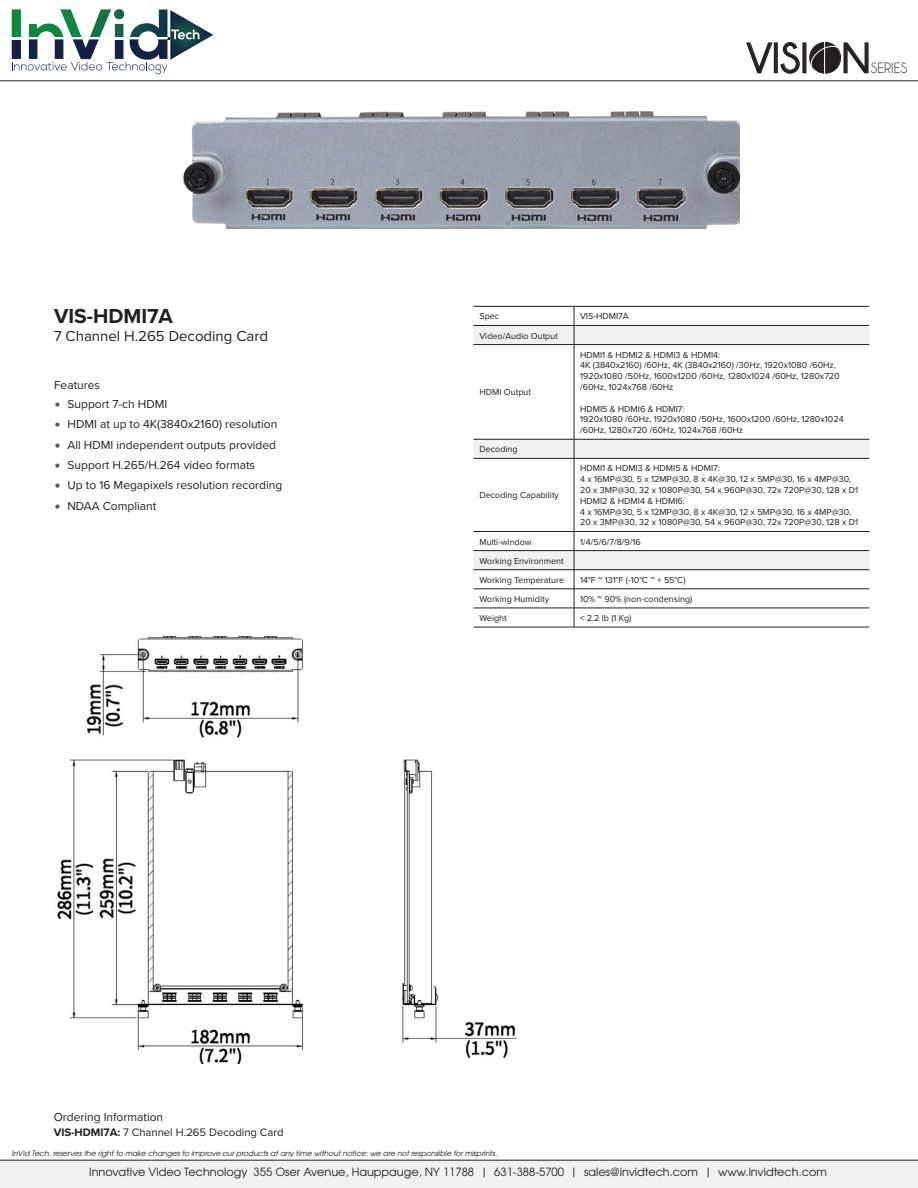
<style>
.page{position:relative;width:918px;height:1188px;background:#fff}
.page>*{position:absolute;margin:0;border:0;box-sizing:border-box;transform-origin:0 0}
.t1{font:700 43.2px "Champagne&Limousines";color:#231f20}
.t2{font:700 21px "Proxima Nova";color:#231f20}
.t3{font:15.15px "Champagne&Limousines";color:#231f20}
.t4{font:15px "Proxima Nova";color:#231f20}
.t5{font:12px "Proxima Nova";color:#231f20}
.t6{font:11.25px "Te X Gyre Adventor";color:#231f20}
.t7{font:11.25px "Proxima Nova";color:#231f20}
.t8{font:9px/10.8px "Proxima Nova";color:#231f20}
.t9{font:italic 7.5px "Te X Gyre Adventor";color:#231f20}
.s1{font-family:"Te X Gyre Adventor";font-size:11.25px;color:#5a595c}
.s2{font-weight:700}
</style>
<div class="page">
<svg style="left:473px;top:326px;width:396px;height:243px"></svg>
<hr style="left:473px;top:306px;width:101px;height:1px;background:#231f20">
<hr style="left:574px;top:306px;width:295px;height:1px;background:#231f20">
<hr style="left:473px;top:325px;width:101px;height:1px;background:#231f20">
<hr style="left:574px;top:325px;width:295px;height:1px;background:#231f20">
<hr style="left:473px;top:344px;width:101px;height:1px;background:#231f20">
<hr style="left:574px;top:344px;width:295px;height:1px;background:#231f20">
<hr style="left:473px;top:439px;width:101px;height:1px;background:#231f20">
<hr style="left:574px;top:439px;width:295px;height:1px;background:#231f20">
<hr style="left:473px;top:458px;width:101px;height:1px;background:#231f20">
<hr style="left:574px;top:458px;width:295px;height:1px;background:#231f20">
<hr style="left:473px;top:531px;width:101px;height:1px;background:#231f20">
<hr style="left:574px;top:531px;width:295px;height:1px;background:#231f20">
<hr style="left:473px;top:550px;width:101px;height:1px;background:#231f20">
<hr style="left:574px;top:550px;width:295px;height:1px;background:#231f20">
<hr style="left:473px;top:569px;width:101px;height:1px;background:#231f20">
<hr style="left:574px;top:569px;width:295px;height:1px;background:#231f20">
<hr style="left:473px;top:589px;width:101px;height:1px;background:#231f20">
<hr style="left:574px;top:589px;width:295px;height:1px;background:#231f20">
<hr style="left:473px;top:608px;width:101px;height:1px;background:#231f20">
<hr style="left:574px;top:608px;width:295px;height:1px;background:#231f20">
<hr style="left:473px;top:627px;width:101px;height:1px;background:#231f20">
<hr style="left:574px;top:627px;width:295px;height:1px;background:#231f20">
<svg style="left:574px;top:307px;width:1px;height:37px"></svg>
<hr style="left:574px;top:345px;width:1px;height:94px;background:#231f20">
<svg style="left:574px;top:439px;width:1px;height:19px"></svg>
<hr style="left:574px;top:459px;width:1px;height:72px;background:#231f20">
<svg style="left:574px;top:532px;width:1px;height:95px"></svg>
<img style="left:183px;top:112px;width:556px;height:117px">
<img style="left:57px;top:636px;width:460px;height:428px">
<svg style="left:0;top:9px;width:918px;height:72px"></svg>
<svg style="left:12px;top:9px;width:201px;height:65px"></svg>
<div style="left:0;top:1160px;width:918px;height:28px;background:#f0f1f2"></div>
<svg style="left:746px;top:42px;width:27px;height:32px"></svg>
<div style="left:774px;top:42px;width:4px;height:31px;border:1px solid #231f20"></div>
<svg style="left:780px;top:41px;width:89px;height:33px"></svg>
<hr style="left:824px;top:41px;width:1px;height:33px;background:#fff">
<p class="t2" style="left:54px;top:300px;width:120px">VIS-HDMI7A</p>
<p class="t4" style="left:54px;top:325px;width:215px">7 Channel H.265 Decoding Card</p>
<p class="t5" style="left:54px;top:376px;width:48px">Features</p>
<p class="t5" style="left:54px;top:395px;width:115px"><span class="s1">•</span> Support 7-ch HDMI</p>
<p class="t5" style="left:54px;top:415px;width:225px"><span class="s1">•</span> HDMI at up to 4K(3840x2160) resolution</p>
<p class="t5" style="left:54px;top:436px;width:224px"><span class="s1">•</span> All HDMI independent outputs provided</p>
<p class="t5" style="left:54px;top:456px;width:203px"><span class="s1">•</span> Support H.265/H.264 video formats</p>
<p class="t5" style="left:54px;top:476px;width:230px"><span class="s1">•</span> Up to 16 Megapixels resolution recording</p>
<p class="t5" style="left:54px;top:497px;width:104px"><span class="s1">•</span> NDAA Compliant</p>
<p class="t5" style="left:54px;top:1108px;width:111px">Ordering Information</p>
<p class="t7" style="left:54px;top:1124px;width:231px"><span class="s2">VIS-HDMI7A:</span> 7 Channel H.265 Decoding Card</p>
<p class="t8" style="left:479px;top:311px;width:21px">Spec</p>
<p class="t8" style="left:580px;top:311px;width:50px">VIS-HDMI7A</p>
<p class="t8" style="left:479px;top:330px;width:80px">Video/Audio Output</p>
<p class="t1" style="left:747px;top:34px;width:125px">VISION</p>
<p class="t3" style="left:870px;top:59px;width:39px">SERIES</p>
<p class="t8" style="left:479px;top:387px;width:53px">HDMI Output</p>
<p class="t8" style="left:479px;top:444px;width:40px">Decoding</p>
<p class="t8" style="left:479px;top:490px;width:81px">Decoding Capability</p>
<p class="t8" style="left:580px;top:349px;width:142px">HDMI1 &amp; HDMI2 &amp; HDMI3 &amp; HDMI4:</p>
<p class="t8" style="left:580px;top:360px;width:261px">4K (3840x2160) /60Hz, 4K (3840x2160) /30Hz, 1920x1080 /60Hz,<br>1920x1080 /50Hz, 1600x1200 /60Hz, 1280x1024 /60Hz, 1280x720 /60Hz, 1024x768 /60Hz</p>
<p class="t8" style="left:580px;top:403px;width:106px">HDMI5 &amp; HDMI6 &amp; HDMI7:</p>
<p class="t8" style="left:580px;top:414px;width:265px">1920x1080 /60Hz, 1920x1080 /50Hz, 1600x1200 /60Hz, 1280x1024 /60Hz, 1280x720 /60Hz, 1024x768 /60Hz</p>
<p class="t8" style="left:580px;top:463px;width:141px">HDMI1 &amp; HDMI3 &amp; HDMI5 &amp; HDMI7:</p>
<p class="t8" style="left:580px;top:473px;width:280px">4 x 16MP@30, 5 x 12MP@30, 8 x 4K@30, 12 x 5MP@30, 16 x 4MP@30,<br>20 x 3MP@30, 32 x 1080P@30, 54 x 960P@30, 72x 720P@30, 128 x D1</p>
<p class="t8" style="left:580px;top:495px;width:106px">HDMI2 &amp; HDMI4 &amp; HDMI6:</p>
<p class="t8" style="left:580px;top:506px;width:280px">4 x 16MP@30, 5 x 12MP@30, 8 x 4K@30, 12 x 5MP@30, 16 x 4MP@30,<br>20 x 3MP@30, 32 x 1080P@30, 54 x 960P@30, 72x 720P@30, 128 x D1</p>
<p class="t8" style="left:479px;top:536px;width:54px">Multi-window</p>
<p class="t8" style="left:580px;top:536px;width:62px">1/4/5/6/7/8/9/16</p>
<p class="t8" style="left:479px;top:555px;width:86px">Working Environment</p>
<p class="t8" style="left:479px;top:574px;width:86px">Working Temperature</p>
<p class="t8" style="left:580px;top:574px;width:107px">14°F ~ 131°F (-10°C ~ + 55°C)</p>
<p class="t8" style="left:479px;top:593px;width:71px">Working Humidity</p>
<p class="t8" style="left:580px;top:593px;width:114px">10% ~ 90% (non-condensing)</p>
<p class="t8" style="left:479px;top:612px;width:29px">Weight</p>
<p class="t8" style="left:580px;top:612px;width:53px">&lt; 2.2 lb (1 Kg)</p>
<p class="t9" style="left:12px;top:1147px;width:487px">InVid Tech, reserves the right to make changes to improve our products at any time without notice; we are not responsible for misprints.</p>
<p class="t6" style="left:89px;top:1163px;width:739px">Innovative Video Technology 355 Oser Avenue, Hauppauge, NY 11788 | 631-388-5700 | sales@invidtech.com | www.invidtech.com</p>
</div>
